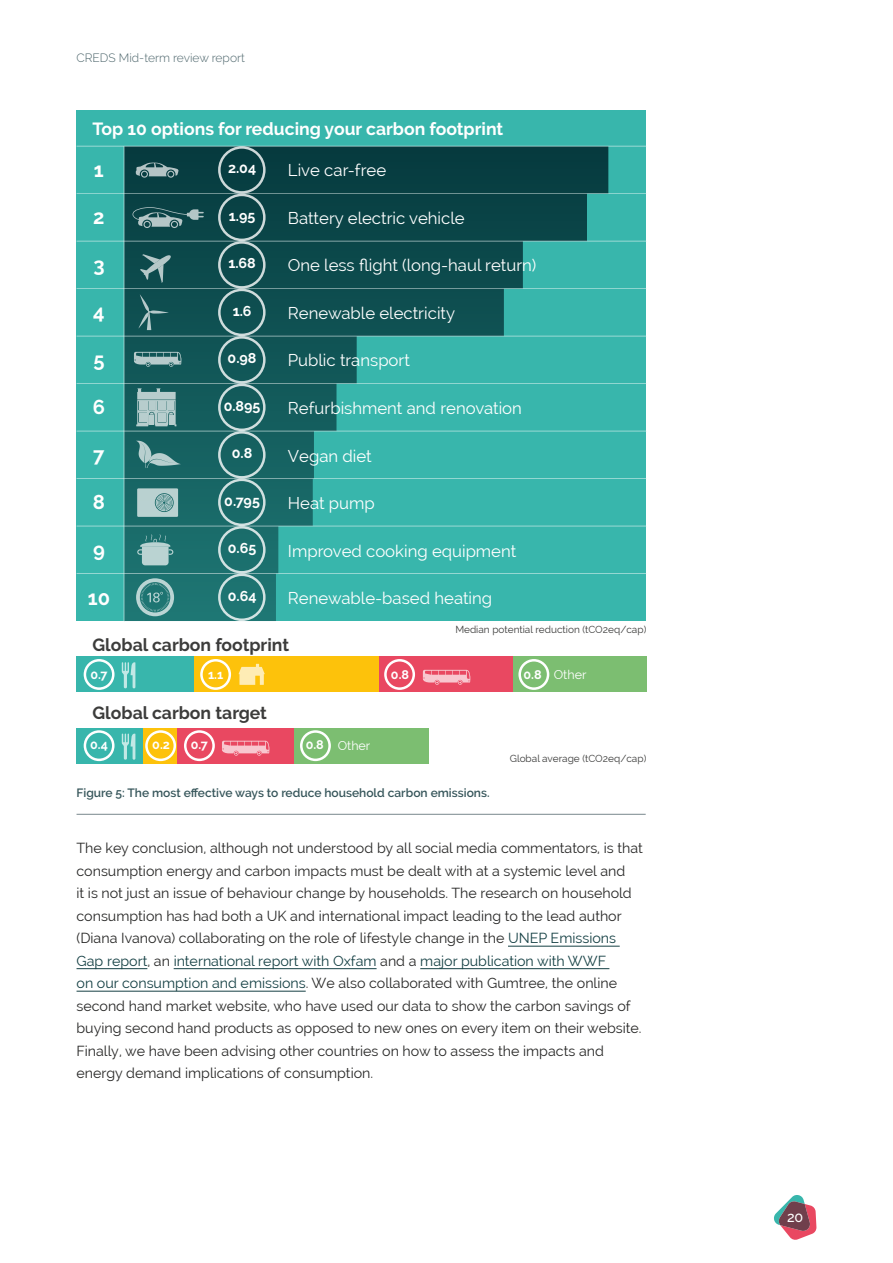
<style>
.page{position:relative;width:893px;height:1263px;background:#fff}
.page>*{position:absolute;margin:0;border:0;box-sizing:border-box;transform-origin:0 0}
.t1{font:700 20.1px "Raleway";color:#fff}
.t2{font:700 17.55px "Raleway";color:#fff}
.t3{font:700 17.55px "Raleway";color:#3c3c3b}
.t4{font:16.8px "Raleway";color:#fff}
.t5{font:14.25px/22.5px "Raleway";color:#282827}
.t6{font:700 14.25px "Raleway";color:#fff}
.t7{font:500 14.25px "Raleway";color:#fff}
.t8{font:700 12.6px "Raleway";color:#fff}
.t9{font:12.6px "Raleway";color:#fff}
.t10{font:600 12px "Raleway";color:#36555a}
.t11{font:300 12px "Raleway";color:#4b646a}
.t12{font:10.05px "Raleway";color:#3c3c3b}
.s1{font-weight:700}
.s2{color:#154044}
</style>
<div class="page">
<svg style="left:774px;top:1195px;width:42px;height:45px"></svg>
<hr style="left:77px;top:814px;width:569px;height:1px;background:#79888d">
<hr style="left:508px;top:946px;width:112px;height:1px;background:#154044">
<hr style="left:77px;top:968px;width:70px;height:1px;background:#154044">
<hr style="left:174px;top:968px;width:203px;height:1px;background:#154044">
<hr style="left:420px;top:968px;width:189px;height:1px;background:#154044">
<hr style="left:77px;top:991px;width:229px;height:1px;background:#154044">
<div style="left:77px;top:111px;width:569px;height:510px;background:#38b6ac"></div>
<svg style="left:125px;top:147px;width:483px;height:474px"></svg>
<div style="left:77px;top:728px;width:67px;height:35px;background:#38b6ac"></div>
<div style="left:144px;top:728px;width:33px;height:35px;background:#fdc20b"></div>
<div style="left:177px;top:728px;width:117px;height:35px;background:#e94861"></div>
<div style="left:294px;top:728px;width:134px;height:35px;background:#7cbe71"></div>
<div style="left:512px;top:657px;width:134px;height:35px;background:#7cbe71"></div>
<div style="left:378px;top:657px;width:134px;height:35px;background:#e94861"></div>
<div style="left:194px;top:657px;width:184px;height:35px;background:#fdc20b"></div>
<div style="left:77px;top:657px;width:117px;height:35px;background:#38b6ac"></div>
<svg style="left:300px;top:730px;width:31px;height:31px"></svg>
<svg style="left:184px;top:730px;width:31px;height:31px"></svg>
<svg style="left:145px;top:730px;width:31px;height:31px"></svg>
<svg style="left:84px;top:730px;width:31px;height:31px"></svg>
<svg style="left:518px;top:659px;width:31px;height:31px"></svg>
<svg style="left:84px;top:659px;width:31px;height:31px"></svg>
<svg style="left:200px;top:659px;width:31px;height:31px"></svg>
<svg style="left:384px;top:659px;width:31px;height:31px"></svg>
<svg style="left:218px;top:147px;width:48px;height:474px;background:#2f6d6d"></svg>
<hr style="left:77px;top:146px;width:569px;height:1px;background:#fff">
<hr style="left:77px;top:193px;width:569px;height:1px;background:#fff">
<hr style="left:77px;top:241px;width:569px;height:1px;background:#fff">
<hr style="left:77px;top:288px;width:569px;height:1px;background:#fff">
<hr style="left:77px;top:336px;width:569px;height:1px;background:#fff">
<hr style="left:77px;top:383px;width:569px;height:1px;background:#fff">
<hr style="left:77px;top:431px;width:569px;height:1px;background:#fff">
<hr style="left:77px;top:478px;width:569px;height:1px;background:#fff">
<hr style="left:77px;top:526px;width:569px;height:1px;background:#fff">
<hr style="left:77px;top:573px;width:569px;height:1px;background:#fff">
<hr style="left:124px;top:146px;width:1px;height:475px;background:#fff">
<svg style="left:136px;top:163px;width:43px;height:15px"></svg>
<svg style="left:140px;top:254px;width:31px;height:29px"></svg>
<svg style="left:134px;top:352px;width:47px;height:15px"></svg>
<svg style="left:423px;top:670px;width:47px;height:15px"></svg>
<svg style="left:222px;top:741px;width:47px;height:15px"></svg>
<svg style="left:137px;top:534px;width:36px;height:31px"></svg>
<svg style="left:136px;top:578px;width:38px;height:38px"></svg>
<svg style="left:136px;top:441px;width:45px;height:27px"></svg>
<svg style="left:138px;top:294px;width:31px;height:36px"></svg>
<svg style="left:136px;top:388px;width:40px;height:38px;background:#97b7b7"></svg>
<svg style="left:137px;top:488px;width:41px;height:29px"></svg>
<svg style="left:132px;top:207px;width:72px;height:21px;background:#447072"></svg>
<svg style="left:239px;top:664px;width:26px;height:21px"></svg>
<svg style="left:122px;top:662px;width:13px;height:26px"></svg>
<svg style="left:122px;top:734px;width:13px;height:26px"></svg>
<p class="t11" style="left:77px;top:51px;width:170px">CREDS Mid-term review report</p>
<p class="t2" style="left:93px;top:119px;width:412px">Top 10 options for reducing your carbon footprint</p>
<p class="t1" style="left:94px;top:158px;width:11px">1</p>
<p class="t1" style="left:93px;top:206px;width:13px">2</p>
<p class="t1" style="left:93px;top:253px;width:13px">3</p>
<p class="t1" style="left:93px;top:301px;width:13px">4</p>
<p class="t1" style="left:93px;top:348px;width:13px">5</p>
<p class="t1" style="left:93px;top:396px;width:14px">6</p>
<p class="t1" style="left:93px;top:443px;width:13px">7</p>
<p class="t1" style="left:93px;top:491px;width:14px">8</p>
<p class="t1" style="left:93px;top:538px;width:13px">9</p>
<p class="t1" style="left:88px;top:586px;width:24px">10</p>
<p class="t4" style="left:288px;top:161px;width:100px">Live car-free</p>
<p class="t4" style="left:288px;top:208px;width:178px">Battery electric vehicle</p>
<p class="t4" style="left:288px;top:256px;width:250px">One less flight (long-haul return)</p>
<p class="t4" style="left:288px;top:303px;width:169px">Renewable electricity</p>
<p class="t4" style="left:288px;top:351px;width:124px">Public transport</p>
<p class="t4" style="left:288px;top:398px;width:236px">Refurbishment and renovation</p>
<p class="t4" style="left:288px;top:446px;width:85px">Vegan diet</p>
<p class="t4" style="left:288px;top:493px;width:89px">Heat pump</p>
<p class="t4" style="left:288px;top:541px;width:230px">Improved cooking equipment</p>
<p class="t4" style="left:288px;top:588px;width:206px">Renewable-based heating</p>
<p class="t3" style="left:93px;top:635px;width:198px">Global carbon footprint</p>
<p class="t6" style="left:228px;top:160px;width:30px">2.04</p>
<p class="t6" style="left:229px;top:207px;width:28px">1.95</p>
<p class="t6" style="left:228px;top:255px;width:29px">1.68</p>
<p class="t6" style="left:233px;top:302px;width:20px">1.6</p>
<p class="t6" style="left:228px;top:350px;width:30px">0.98</p>
<p class="t6" style="left:224px;top:398px;width:38px">0.895</p>
<p class="t6" style="left:232px;top:445px;width:22px">0.8</p>
<p class="t6" style="left:224px;top:493px;width:37px">0.795</p>
<p class="t6" style="left:228px;top:540px;width:30px">0.65</p>
<p class="t6" style="left:228px;top:588px;width:30px">0.64</p>
<p class="t12" style="left:455px;top:623px;width:193px">Median potential reduction (tCO2eq/cap)</p>
<p class="t8" style="left:90px;top:667px;width:19px">0.7</p>
<p class="t8" style="left:208px;top:667px;width:17px">1.1</p>
<p class="t8" style="left:391px;top:667px;width:20px">0.8</p>
<p class="t8" style="left:523px;top:667px;width:20px">0.8</p>
<p class="t3" style="left:93px;top:702px;width:176px">Global carbon target</p>
<p class="t8" style="left:90px;top:738px;width:19px">0.4</p>
<p class="t8" style="left:152px;top:738px;width:19px">0.2</p>
<p class="t8" style="left:191px;top:738px;width:19px">0.7</p>
<p class="t9" style="left:306px;top:739px;width:66px"><span class="s1">0.8</span> Other</p>
<p class="t9" style="left:554px;top:667px;width:34px">Other</p>
<p class="t10" style="left:77px;top:786px;width:415px">Figure 5: The most effective ways to reduce household carbon emissions.</p>
<p class="t12" style="left:510px;top:753px;width:138px">Global average (tCO2eq/cap)</p>
<p class="t5" style="left:77px;top:837px;width:568px">The key conclusion, although not understood by all social media commentators, is that consumption energy and carbon impacts must be dealt with at a systemic level and<br>it is not just an issue of behaviour change by households. The research on household consumption has had both a UK and international impact leading to the lead author (Diana Ivanova) collaborating on the role of lifestyle change in the <span class="s2">UNEP Emissions Gap report</span>, an <span class="s2">international report with Oxfam</span> and a <span class="s2">major publication with WWF<br>on our consumption and emissions</span>. We also collaborated with Gumtree, the online second hand market website, who have used our data to show the carbon savings of buying second hand products as opposed to new ones on every item on their website.<br>Finally, we have been advising other countries on how to assess the impacts and energy demand implications of consumption.</p>
<p class="t7" style="left:787px;top:1209px;width:18px">20</p>
</div>
